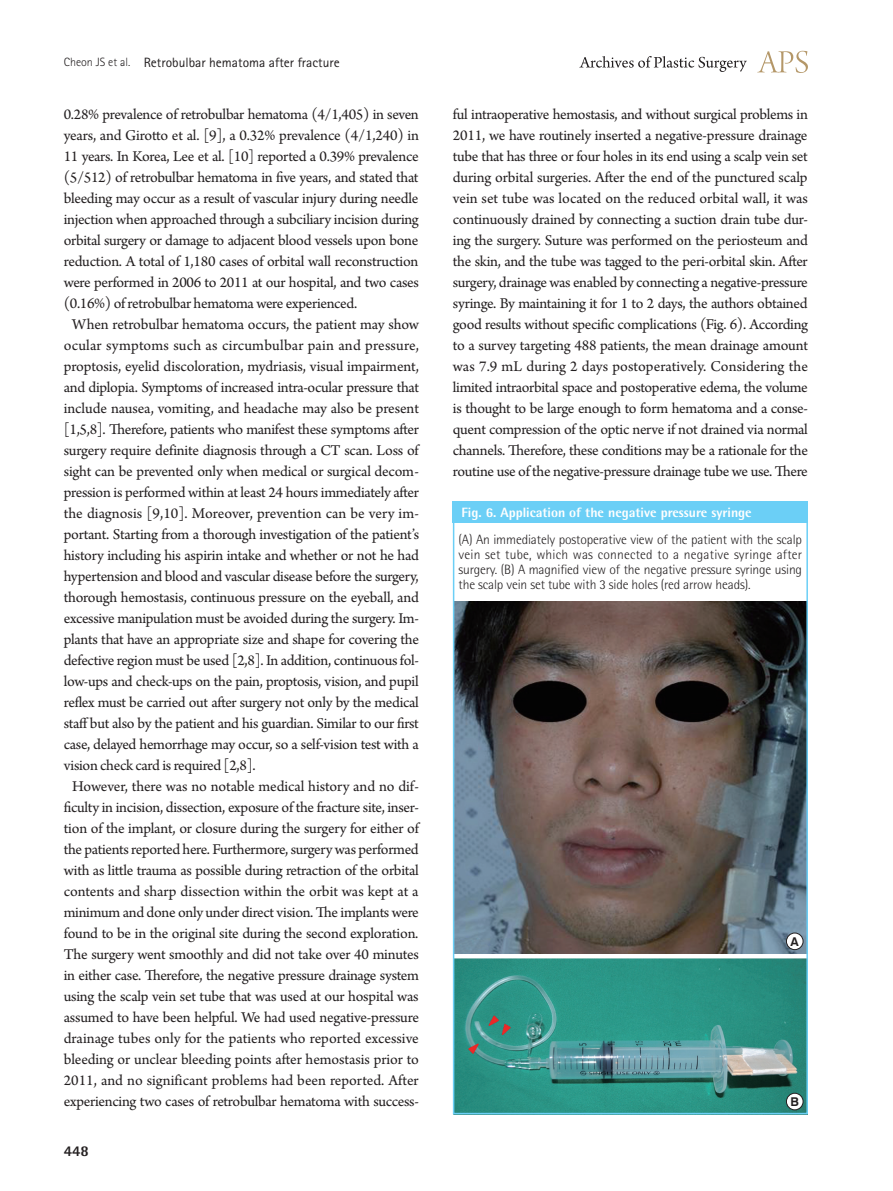
<style>
.page{position:relative;width:893px;height:1191px;background:#fff}
.page>*{position:absolute;margin:0;border:0;box-sizing:border-box;transform-origin:0 0}
.본문_성형{font:15.75px/21px "Arno Pro";letter-spacing:-.02em;color:#231f20;text-align:justify}
.t1{font:800 15px "Rotis Semi Sans Std";color:#231f20}
.그림__표-설명{font:300 13.5px/15px "Rotis Semi Sans Std";letter-spacing:-.01em;color:#231f20;text-align:justify}
.표_그림_제목_볼드{font:800 13.5px "Rotis Semi Sans Std";color:#fff}
.t2{font:13.5px "Rotis Sans Serif Std";color:#231f20}
.t3{font:700 12.15px "Swiss 721 BT";color:#231f20}
.s1{font-weight:300;font-size:12px}
</style>
<div class="page">
<svg style="left:757px;top:51px;width:51px;height:22px"></svg>
<svg style="left:579px;top:56px;width:168px;height:16px"></svg>
<img style="left:456px;top:601px;width:349px;height:353px">
<img style="left:456px;top:958px;width:349px;height:153px">
<div style="left:453px;top:502px;width:355px;height:21px;background:#6bcff6"></div>
<div style="left:453px;top:502px;width:355px;height:612px;border:2px solid #6bcff6"></div>
<div style="left:786px;top:933px;width:17px;height:16px;background:#fff;border-radius:50%"></div>
<div style="left:786px;top:932px;width:17px;height:17px;border:1px solid #231f20;border-radius:50%"></div>
<div style="left:786px;top:1093px;width:17px;height:16px;background:#fff;border-radius:50%"></div>
<div style="left:786px;top:1093px;width:17px;height:17px;border:1px solid #231f20;border-radius:50%"></div>
<p class="t2" style="left:64px;top:54px;width:277px"><span class="s1">Cheon JS et al.</span> Retrobulbar hematoma after fracture</p>
<p class="본문_성형" style="left:64px;top:105px;width:357px">0.28% prevalence of retrobulbar hematoma (4/1,405) in seven years, and Girotto et al. [9], a 0.32% prevalence (4/1,240) in 11 years. In Korea, Lee et al. [10] reported a 0.39% prevalence (5/512) of retrobulbar hematoma in five years, and stated that bleeding may occur as a result of vascular injury during needle injection when approached through a subciliary incision during orbital surgery or damage to adjacent blood vessels upon bone reduction. A total of 1,180 cases of orbital wall reconstruction were performed in 2006 to 2011 at our hospital, and two cases (0.16%) of retrobulbar hematoma were experienced.</p>
<p class="본문_성형" style="left:64px;top:315px;width:357px;text-indent:9px">When retrobulbar hematoma occurs, the patient may show ocular symptoms such as circumbulbar pain and pressure, proptosis, eyelid discoloration, mydriasis, visual impairment, and diplopia. Symptoms of increased intra-ocular pressure that include nausea, vomiting, and headache may also be present [1,5,8]. Therefore, patients who manifest these symptoms after surgery require definite diagnosis through a CT scan. Loss of sight can be prevented only when medical or surgical decom&shy;pression is performed within at least 24 hours immediately after the diagnosis [9,10]. Moreover, prevention can be very im&shy;portant. Starting from a thorough investigation of the patient’s history including his aspirin intake and whether or not he had hypertension and blood and vascular disease before the surgery, thorough hemostasis, continuous pressure on the eyeball, and excessive manipulation must be avoided during the surgery. Im&shy;plants that have an appropriate size and shape for covering the defective region must be used [2,8]. In addition, continuous fol&shy;low-ups and check-ups on the pain, proptosis, vision, and pupil reflex must be carried out after surgery not only by the medical staff but also by the patient and his guardian. Similar to our first case, delayed hemorrhage may occur, so a self-vision test with a vision check card is required [2,8].</p>
<p class="본문_성형" style="left:64px;top:777px;width:357px;text-align:center">However, there was no notable medical history and no dif&shy;ficulty in incision, dissection, exposure of the fracture site, inser&shy;tion of the implant, or closure during the surgery for either of the patients reported here. Furthermore, surgery was performed with as little trauma as possible during retraction of the orbital contents and sharp dissection within the orbit was kept at a minimum and done only under direct vision. The implants were found to be in the original site during the second exploration.<br>The surgery went smoothly and did not take over 40 minutes in either case. Therefore, the negative pressure drainage system using the scalp vein set tube that was used at our hospital was assumed to have been helpful. We had used negative-pressure drainage tubes only for the patients who reported excessive bleeding or unclear bleeding points after hemostasis prior to 2011, and no significant problems had been reported. After experiencing two cases of retrobulbar hematoma with success-</p>
<p class="t1" style="left:64px;top:1141px;width:27px">448</p>
<p class="본문_성형" style="left:453px;top:105px;width:357px">ful intraoperative hemostasis, and without surgical problems in 2011, we have routinely inserted a negative-pressure drainage tube that has three or four holes in its end using a scalp vein set during orbital surgeries. After the end of the punctured scalp vein set tube was located on the reduced orbital wall, it was continuously drained by connecting a suction drain tube dur&shy;ing the surgery. Suture was performed on the periosteum and the skin, and the tube was tagged to the peri-orbital skin. After surgery, drainage was enabled by connecting a negative-pressure syringe. By maintaining it for 1 to 2 days, the authors obtained good results without specific complications (Fig. 6). According to a survey targeting 488 patients, the mean drainage amount was 7.9 mL during 2 days postoperatively. Considering the limited intraorbital space and postoperative edema, the volume is thought to be large enough to form hematoma and a conse&shy;quent compression of the optic nerve if not drained via normal channels. Therefore, these conditions may be a rationale for the routine use of the negative-pressure drainage tube we use. There</p>
<p class="표_그림_제목_볼드" style="left:461px;top:504px;width:292px">Fig. 6. Application of the negative pressure syringe</p>
<p class="그림__표-설명" style="left:459px;top:532px;width:345px">(A) An immediately postoperative view of the patient with the scalp vein set tube, which was connected to a negative syringe after surgery. (B) A magnified view of the negative pressure syringe using the scalp vein set tube with 3 side holes (red arrow heads).</p>
<p class="t3" style="left:791px;top:934px;width:10px">A</p>
<p class="t3" style="left:790px;top:1094px;width:10px">B</p>
</div>
